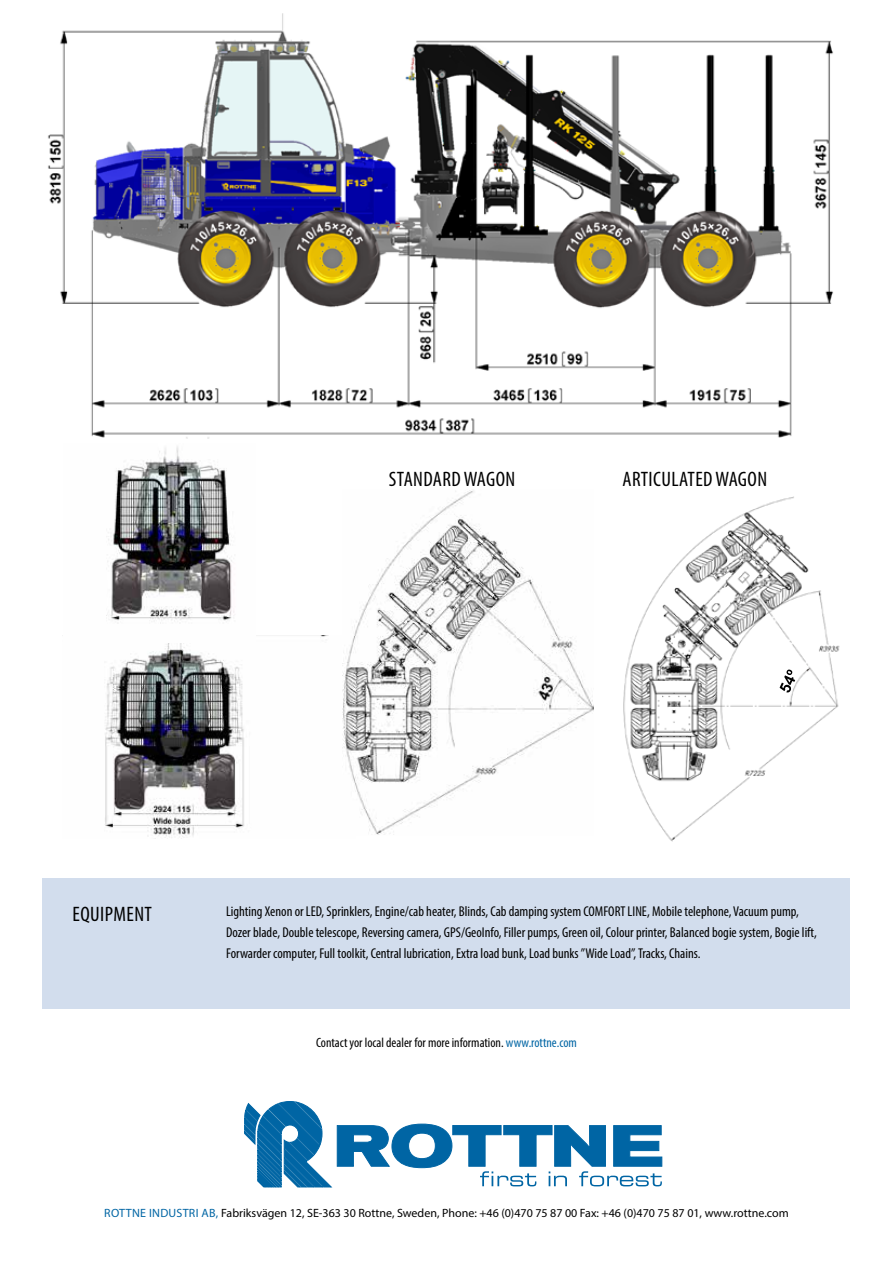
<style>
.page{position:relative;width:893px;height:1263px;background:#fff}
.page>*{position:absolute;margin:0;border:0;box-sizing:border-box;transform-origin:0 0}
.t1{font:condensed 21px "Myriad Pro";letter-spacing:.02em;color:#000}
.t2{font:condensed 14.25px/21px "Myriad Pro";color:#000}
.t3{font:condensed 13.5px "Myriad Pro";color:#000}
.t4{font:12px "Myriad Pro";color:#000}
.s1{color:#0065a4}
</style>
<div class="page">
<div style="left:43px;top:878px;width:807px;height:131px;background:#d2dded"></div>
<img style="left:48px;top:13px;width:785px;height:425px">
<svg style="left:245px;top:1101px;width:417px;height:86px"></svg>
<img style="left:105px;top:636px;width:238px;height:203px">
<img style="left:623px;top:496px;width:217px;height:346px">
<img style="left:343px;top:491px;width:250px;height:344px">
<img style="left:105px;top:446px;width:150px;height:196px">
<h1 class="t1" style="left:389px;top:467px;width:128px">STANDARD WAGON</h1>
<h1 class="t1" style="left:622px;top:467px;width:146px">ARTICULATED WAGON</h1>
<h1 class="t1" style="left:72px;top:901px;width:10px">equipment</h1>
<p class="t2" style="left:226px;top:901px;width:592px">Lighting Xenon or LED, Sprinklers, Engine/cab heater, Blinds, Cab damping system COMFORT LINE, Mobile telephone, Vacuum pump,<br>Dozer blade, Double telescope, Reversing camera, GPS/GeoInfo, Filler pumps, Green oil, Colour printer, Balanced bogie system, Bogie lift,<br>Forwarder computer, Full toolkit, Central lubrication, Extra load bunk, Load bunks ”Wide Load”, Tracks, Chains.</p>
<p class="t3" style="left:316px;top:1034px;width:262px">Contact yor local dealer for more information. <span class="s1">www.rottne.com</span></p>
<p class="t4" style="left:104px;top:1206px;width:686px"><span class="s1">ROTTNE INDUSTRI AB,</span> Fabriksvägen 12, SE-363 30 Rottne, Sweden, Phone: +46 (0)470 75 87 00 Fax: +46 (0)470 75 87 01, www.rottne.com</p>
</div>
